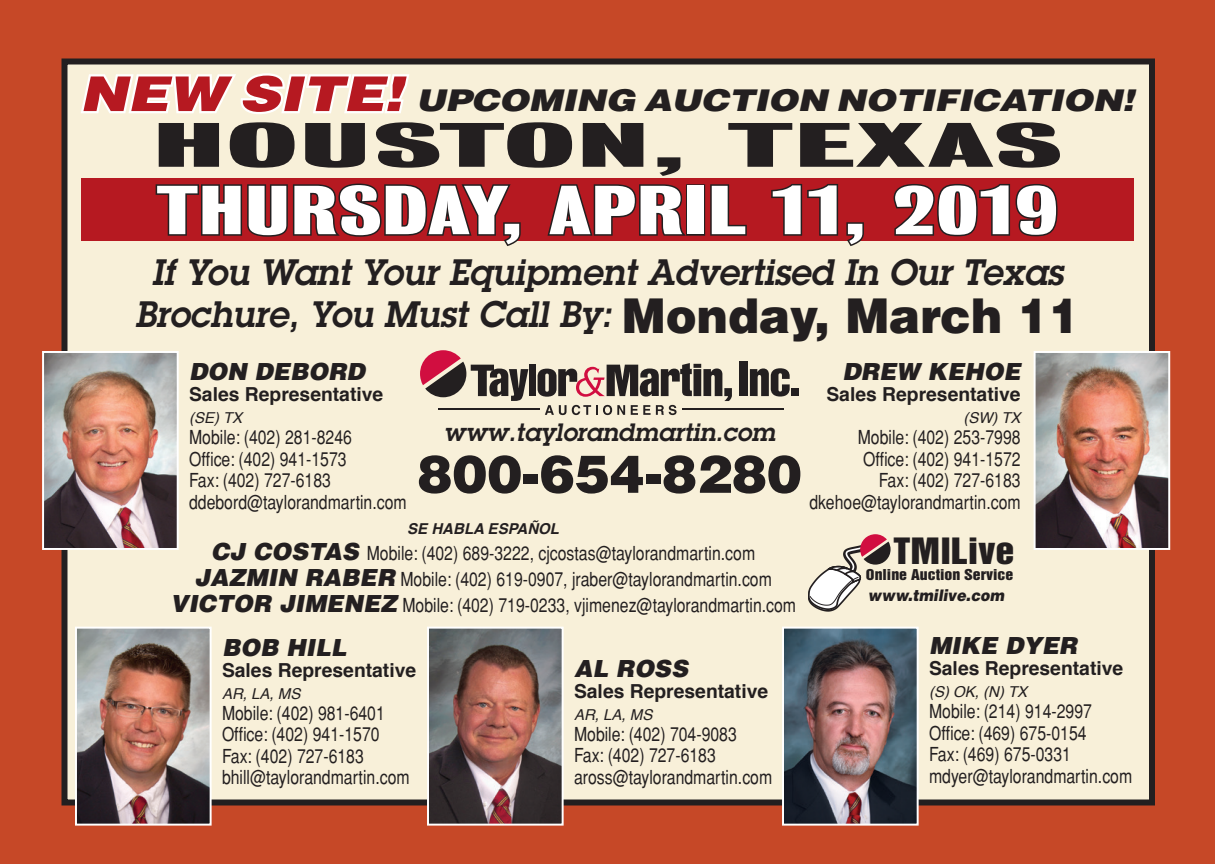
<style>
.page{position:relative;width:1215px;height:864px;background:#c64827}
.page>*{position:absolute;margin:0;border:0;box-sizing:border-box;transform-origin:0 0}
.t1{font:63px "Bureau Grotesque One Seven";color:#fff;scale:1.6 1}
.t2{font:57px "Bureau Grotesque One Seven";color:#231f20;scale:2.8 1}
.t3{font:900 52.5px "Helvetica";color:#231f20}
.t4{font:italic 600 36px/42px "Lubalin Graph";color:#231f20;text-align:center}
.t5{font:33.3px "Helvetica Inserat";color:#231f20;scale:1.15 1}
.t6{font:italic 900 30px "Helvetica";letter-spacing:-.01em;color:#231f20;scale:1.2 1}
.t7{font:italic 600 24.6px "Lubalin Graph";color:#231f20}
.t8{font:italic 900 23.7px "Helvetica";color:#231f20}
.t9{font:condensed 19.2px/21.6px "Helvetica";color:#231f20}
.t10{font:700 19.2px "Helvetica";color:#231f20}
.t11{font:italic 900 15.9px "Helvetica";color:#231f20;scale:.9 1}
.t12{font:italic 15px "Helvetica";color:#231f20}
.t13{font:italic 700 15px "Helvetica";color:#231f20}
.t14{font:13.8px "Helvetica Inserat";color:#231f20;scale:1.15 1}
.s1{font-size:48px;color:#b61921}
.s2{font-family:"Helvetica";font-weight:900;font-style:normal;font-size:48px}
.s3{font-weight:900;font-style:italic;font-stretch:normal;font-size:23.7px}
</style>
<div class="page">
<div style="left:64px;top:62px;width:1088px;height:740px;background:#f8f0d9"></div>
<div style="left:62px;top:58px;width:1093px;height:748px;border:6px solid #231f20"></div>
<img style="left:78px;top:630px;width:131px;height:193px">
<div style="left:75px;top:627px;width:137px;height:199px;border:2px solid #fff"></div>
<div style="left:81px;top:178px;width:1053px;height:64px;background:#b61921"></div>
<svg style="left:547px;top:184px;width:139px;height:52px"></svg>
<div style="left:686px;top:184px;width:19px;height:52px;border:3px solid #231f20"></div>
<svg style="left:710px;top:184px;width:37px;height:52px"></svg>
<svg style="left:770px;top:183px;width:95px;height:63px"></svg>
<svg style="left:893px;top:183px;width:165px;height:54px"></svg>
<img style="left:785px;top:630px;width:131px;height:193px">
<div style="left:782px;top:627px;width:137px;height:199px;border:2px solid #fff"></div>
<div style="left:529px;top:365px;width:7px;height:31px;background:#231f20"></div>
<div style="left:740px;top:361px;width:8px;height:35px;background:#231f20"></div>
<div style="left:791px;top:388px;width:8px;height:8px;background:#231f20"></div>
<svg style="left:750px;top:368px;width:40px;height:29px"></svg>
<svg style="left:78px;top:58px;width:450px;height:343px"></svg>
<svg style="left:538px;top:363px;width:194px;height:52px"></svg>
<hr style="left:682px;top:408px;width:102px;height:2px;background:#231f20">
<hr style="left:438px;top:408px;width:102px;height:2px;background:#231f20">
<svg style="left:808px;top:534px;width:83px;height:78px"></svg>
<img style="left:1037px;top:354px;width:130px;height:193px">
<div style="left:1034px;top:351px;width:136px;height:199px;border:2px solid #fff"></div>
<img style="left:45px;top:354px;width:131px;height:193px">
<div style="left:42px;top:351px;width:137px;height:199px;border:2px solid #fff"></div>
<img style="left:430px;top:630px;width:131px;height:193px">
<div style="left:427px;top:627px;width:137px;height:199px;border:2px solid #fff"></div>
<h3 class="t6" style="left:80px;top:81px;width:880px"><span class="s1">NEW SITE!</span> UPCOMING AUCTION NOTIFICATION!</h3>
<h2 class="t2" style="left:152px;top:114px;width:327px">HOUSTON, TEXAS</h2>
<h1 class="t1" style="left:156px;top:176px;width:566px">THURSDAY, APRIL 11, 2019</h1>
<h3 class="t4" style="left:135px;top:250px;width:946px">If You Want Your Equipment Advertised In Our Texas<br>Brochure, You Must Call By: <span class="s2">Monday, March 11</span></h3>
<p class="t8" style="left:189px;top:356px;width:177px">DON DEBORD</p>
<p class="t10" style="left:189px;top:379px;width:196px">Sales Representative</p>
<p class="t12" style="left:189px;top:406px;width:55px">(SE) TX</p>
<p class="t9" style="left:189px;top:427px;width:219px">Mobile: (402) 281-8246<br>Office: (402) 941-1573<br>Fax: (402) 727-6183 ddebord@taylorandmartin.com</p>
<p class="t7" style="left:444px;top:416px;width:333px">www.taylorandmartin.com</p>
<h3 class="t3" style="left:417px;top:440px;width:386px">800-654-8280</h3>
<p class="t13" style="left:407px;top:517px;width:153px">SE HABLA ESPAÑOL</p>
<p class="t9" style="left:170px;top:540px;width:627px;line-height:25.8px;text-align:center"><span class="s3">CJ COSTAS</span> Mobile: (402) 689-3222, cjcostas@taylorandmartin.com<br><span class="s3">JAZMIN RABER</span> Mobile: (402) 619-0907, jraber@taylorandmartin.com<br><span class="s3">VICTOR JIMENEZ</span> Mobile: (402) 719-0233, vjimenez@taylorandmartin.com</p>
<p class="t8" style="left:222px;top:632px;width:126px">BOB HILL</p>
<p class="t10" style="left:222px;top:655px;width:196px">Sales Representative</p>
<p class="t12" style="left:222px;top:681px;width:80px">AR, LA, MS</p>
<p class="t9" style="left:222px;top:702px;width:189px">Mobile: (402) 981-6401<br>Office: (402) 941-1570<br>Fax: (402) 727-6183 bhill@taylorandmartin.com</p>
<p class="t8" style="left:574px;top:653px;width:116px">AL ROSS</p>
<p class="t10" style="left:574px;top:676px;width:196px">Sales Representative</p>
<p class="t12" style="left:574px;top:702px;width:80px">AR, LA, MS</p>
<p class="t9" style="left:574px;top:723px;width:200px">Mobile: (402) 704-9083<br>Fax: (402) 727-6183 aross@taylorandmartin.com</p>
<p class="t8" style="left:842px;top:356px;width:180px">DREW KEHOE</p>
<p class="t10" style="left:826px;top:379px;width:196px">Sales Representative</p>
<p class="t12" style="left:963px;top:406px;width:59px">(SW) TX</p>
<p class="t9" style="left:809px;top:427px;width:213px;text-align:right">Mobile: (402) 253-7998<br>Office: (402) 941-1572<br>Fax: (402) 727-6183 dkehoe@taylorandmartin.com</p>
<h3 class="t5" style="left:894px;top:531px;width:107px">TMILive</h3>
<p class="t11" style="left:868px;top:585px;width:153px">www.tmilive.com</p>
<p class="t14" style="left:866px;top:566px;width:130px">Online Auction Service</p>
<p class="t8" style="left:929px;top:630px;width:150px">MIKE DYER</p>
<p class="t10" style="left:929px;top:653px;width:196px">Sales Representative</p>
<p class="t12" style="left:929px;top:680px;width:100px">(S) OK, (N) TX</p>
<p class="t9" style="left:929px;top:701px;width:205px">Mobile: (214) 914-2997<br>Office: (469) 675-0154<br>Fax: (469) 675-0331 mdyer@taylorandmartin.com</p>
</div>
